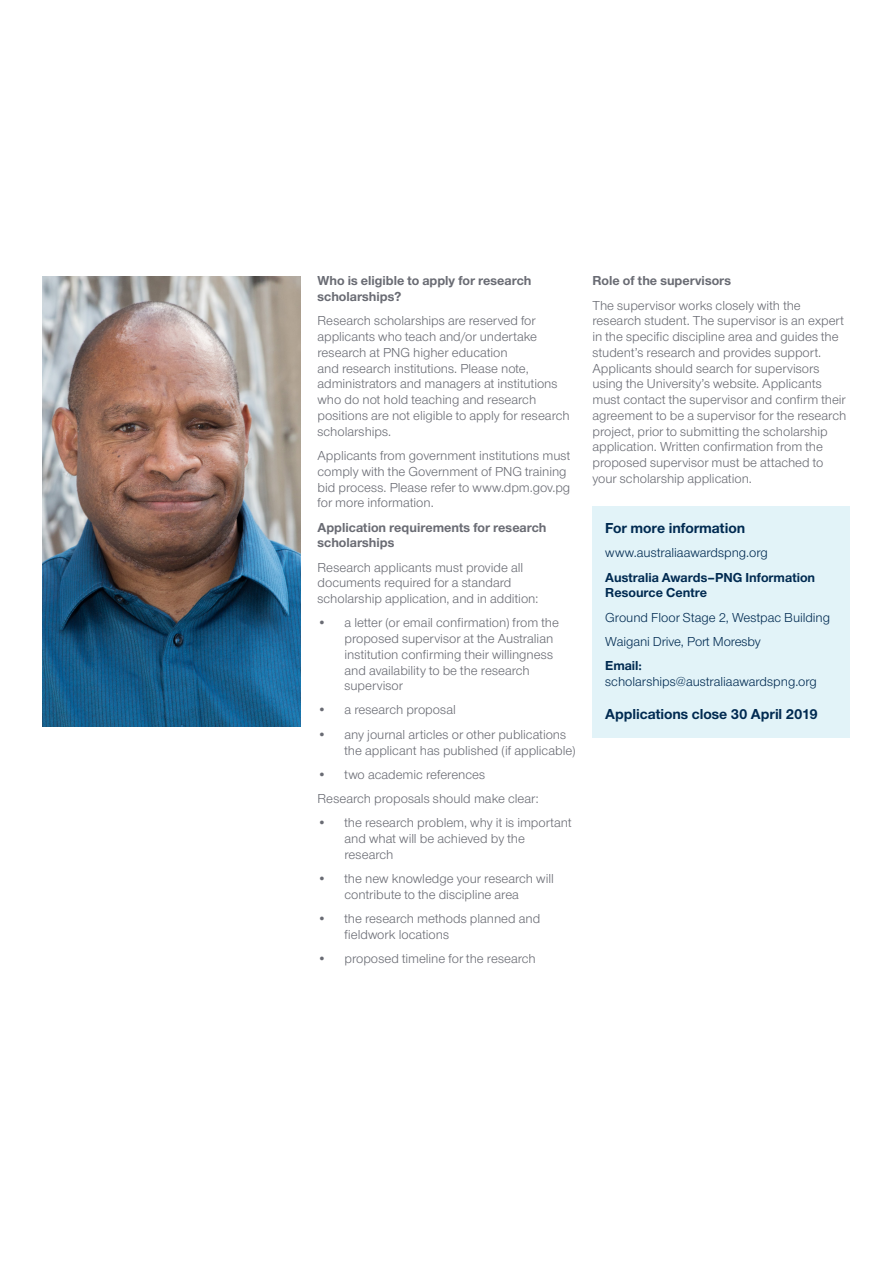
<style>
.page{position:relative;width:893px;height:1263px;background:#fff}
.page>*{position:absolute;margin:0;border:0;box-sizing:border-box;transform-origin:0 0}
.t1{font:700 15px "Nimbus San Nov";letter-spacing:-.005em;color:#002a51}
.Body{font:13.5px/15.8px "Nimbus San Nov";color:#696b73}
.t2{font:13.5px/24.3px "Nimbus San Nov";letter-spacing:-.005em;color:#002a51}
.Body-2{font:700 13.5px/15.8px "Nimbus San Nov";color:#696b73}
.t3{font:700 13.5px/24.3px "Nimbus San Nov";color:#002a51}
.s1{font-weight:400}
.s2{font-weight:700}
.s3{font-family:"Minion Pro";font-weight:700}
</style>
<div class="page">
<img style="left:43px;top:276px;width:257px;height:451px">
<div style="left:592px;top:506px;width:258px;height:231px;background:#e2f3f8"></div>
<p class="Body-2" style="left:317px;top:273px;width:216px">Who is eligible to apply for research scholarships?</p>
<p class="Body" style="left:317px;top:313px;width:254px">Research scholarships are reserved for applicants who teach and/or undertake research at PNG higher education<br>and research institutions. Please note, administrators and managers at institutions who do not hold teaching and research positions are not eligible to apply for research scholarships.</p>
<p class="Body" style="left:317px;top:448px;width:254px">Applicants from government institutions must comply with the Government of PNG training bid process. Please refer to www.dpm.gov.pg for more information.</p>
<p class="Body-2" style="left:317px;top:519px;width:231px">Application requirements for research scholarships</p>
<p class="Body" style="left:317px;top:559px;width:222px">Research applicants must provide all documents required for a standard scholarship application, and in addition:</p>
<p class="Body" style="left:344px;top:615px;width:216px;text-indent:-27px">• a letter (or email confirmation) from the proposed supervisor at the Australian institution confirming their willingness and availability to be the research supervisor</p>
<p class="Body" style="left:317px;top:702px;width:140px">• a research proposal</p>
<p class="Body" style="left:344px;top:726px;width:232px;text-indent:-27px">• any journal articles or other publications the applicant has published (if applicable)</p>
<p class="Body" style="left:317px;top:766px;width:169px">• two academic references</p>
<p class="Body" style="left:317px;top:791px;width:223px">Research proposals should make clear:</p>
<p class="Body" style="left:344px;top:815px;width:229px;text-indent:-27px">• the research problem, why it is important and what will be achieved by the research</p>
<p class="Body" style="left:317px;top:871px;width:238px;text-align:center">• the new knowledge your research will contribute to the discipline area</p>
<p class="Body" style="left:344px;top:911px;width:197px;text-indent:-27px">• the research methods planned and fieldwork locations</p>
<p class="Body" style="left:317px;top:951px;width:220px">• proposed timeline for the research</p>
<p class="Body-2" style="left:592px;top:273px;width:140px">Role of the supervisors</p>
<p class="Body" style="left:592px;top:297px;width:255px">The supervisor works closely with the research student. The supervisor is an expert in the specific discipline area and guides the student’s research and provides support.<br>Applicants should search for supervisors using the University’s website. Applicants must contact the supervisor and confirm their agreement to be a supervisor for the research project, prior to submitting the scholarship application. Written confirmation from the proposed supervisor must be attached to your scholarship application.</p>
<h2 class="t1" style="left:605px;top:519px;width:141px">For more information</h2>
<h2 class="t3" style="left:605px;top:541px;width:211px"><span class="s1">www.australiaawardspng.org<br></span>Australia Awards–PNG Information</h2>
<h2 class="t2" style="left:605px;top:581px;width:226px"><span class="s2">Resource Centre<br></span>Ground Floor Stage 2, Westpac Building<br>Waigani Drive, Port Moresby<br><span class="s2">Email</span><span class="s3">:</span></h2>
<h2 class="t2" style="left:605px;top:669px;width:213px">scholarships@australiaawardspng.org</h2>
<h2 class="t1" style="left:605px;top:705px;width:214px">Applications close 30 April 2019</h2>
</div>
